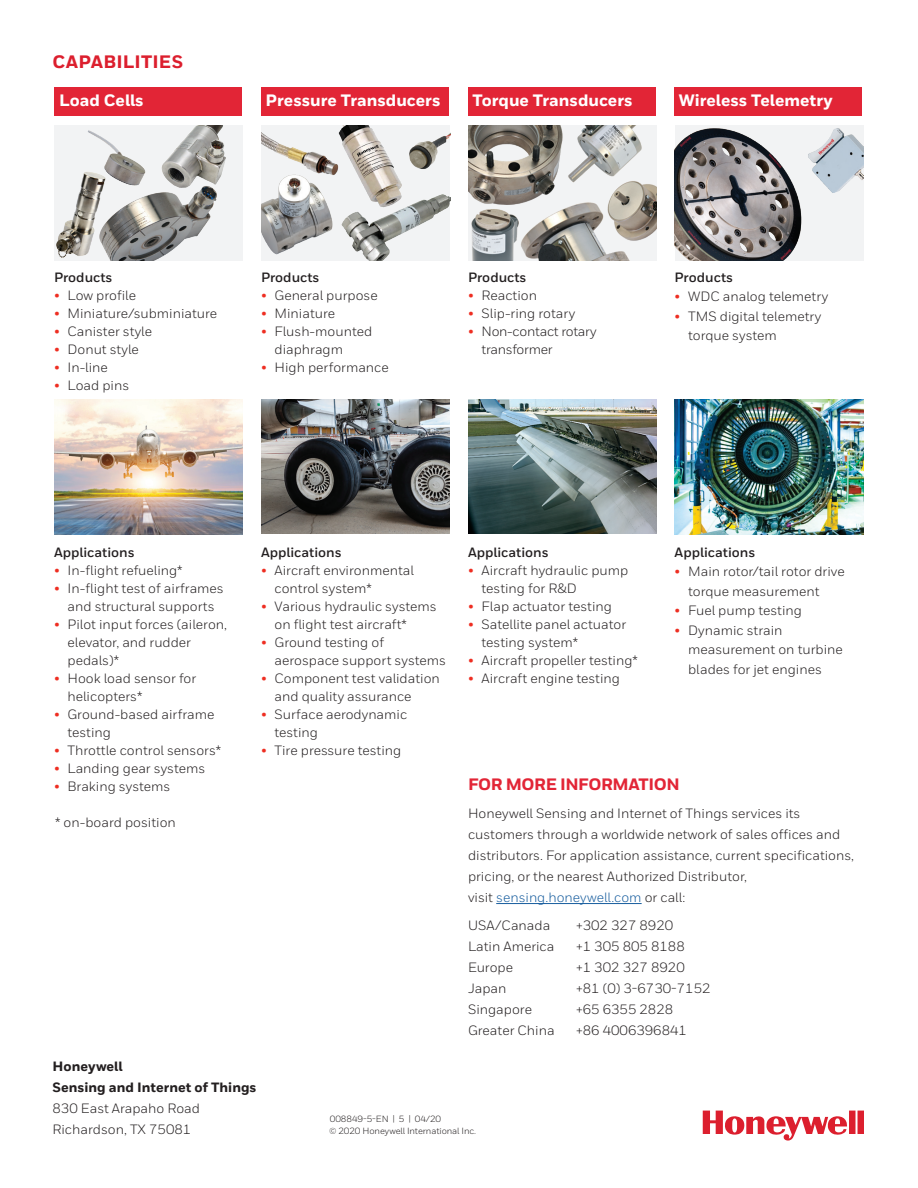
<style>
.page{position:relative;width:918px;height:1188px;background:#fff}
.page>*{position:absolute;margin:0;border:0;box-sizing:border-box;transform-origin:0 0}
.Title_2__14pt{font:800 18px "Honeywell Sans";letter-spacing:.015em;color:#dc1f2e}
.t1{font:800 16.5px "Honeywell Sans";color:#fff}
.t2{font:800 16.5px "Honeywell Sans";letter-spacing:-.025em;color:#e22536}
.Bullet_List_-_Red_Bu{font:13.5px/18px "Honeywell Sans";color:#231f20}
.Body_Copy{font:13.5px/21px "Honeywell Sans";color:#231f20}
.Bullet_List{font:13.5px/18px "Honeywell Sans";color:#231f20}
.Bullet_List-2{font:700 13.5px "Honeywell Sans";color:#231f20}
.t3{font:800 13.5px/21px "Honeywell Sans";color:#231f20}
.Bullet_List_-_Red_Bu-2{font:13.5px/18px "Honeywell Sans";letter-spacing:-.02em;color:#231f20}
._25_Back__Copyright{font:9px "Honeywell Sans";letter-spacing:-.01em;color:#231f20}
.s1{color:#ee2e22}
.s2{color:#175d9e}
</style>
<div class="page">
<img style="left:261px;top:126px;width:189px;height:135px">
<img style="left:261px;top:399px;width:189px;height:135px">
<img style="left:469px;top:126px;width:188px;height:135px">
<img style="left:468px;top:399px;width:189px;height:135px">
<img style="left:675px;top:126px;width:189px;height:135px">
<img style="left:675px;top:399px;width:189px;height:135px">
<svg style="left:703px;top:1111px;width:161px;height:30px"></svg>
<img style="left:54px;top:126px;width:189px;height:135px">
<img style="left:54px;top:399px;width:189px;height:135px">
<hr style="left:496px;top:903px;width:146px;height:1px;background:#175d9e">
<div style="left:55px;top:87px;width:187px;height:29px;background:#e22536"></div>
<div style="left:261px;top:87px;width:187px;height:29px;background:#e22536"></div>
<div style="left:468px;top:87px;width:187px;height:29px;background:#e22536"></div>
<div style="left:674px;top:88px;width:188px;height:28px;background:#e22536"></div>
<p class="Title_2__14pt" style="left:53px;top:50px;width:132px">CAPABILITIES</p>
<p class="t1" style="left:59px;top:90px;width:86px">Load Cells</p>
<p class="t1" style="left:266px;top:90px;width:176px">Pressure Transducers</p>
<p class="t1" style="left:473px;top:90px;width:162px">Torque Transducers</p>
<p class="t1" style="left:679px;top:91px;width:156px">Wireless Telemetry</p>
<p class="Bullet_List-2" style="left:54px;top:269px;width:60px">Products</p>
<p class="Bullet_List" style="left:54px;top:286px;width:84px"><span class="s1">•</span> Low profile</p>
<p class="Bullet_List" style="left:54px;top:304px;width:165px"><span class="s1">•</span> Miniature/subminiature</p>
<p class="Bullet_List" style="left:54px;top:322px;width:100px"><span class="s1">•</span> Canister style</p>
<p class="Bullet_List" style="left:54px;top:340px;width:86px"><span class="s1">•</span> Donut style</p>
<p class="Bullet_List" style="left:54px;top:358px;width:55px"><span class="s1">•</span> In-line</p>
<p class="Bullet_List" style="left:54px;top:376px;width:77px"><span class="s1">•</span> Load pins</p>
<p class="Bullet_List-2" style="left:261px;top:269px;width:60px">Products</p>
<p class="Bullet_List" style="left:261px;top:286px;width:118px"><span class="s1">•</span> General purpose</p>
<p class="Bullet_List" style="left:261px;top:304px;width:76px"><span class="s1">•</span> Miniature</p>
<p class="Bullet_List" style="left:275px;top:322px;width:99px;text-indent:-14px"><span class="s1">•</span> Flush-mounted diaphragm</p>
<p class="Bullet_List" style="left:261px;top:358px;width:129px"><span class="s1">•</span> High performance</p>
<p class="Bullet_List-2" style="left:468px;top:269px;width:60px">Products</p>
<p class="Bullet_List" style="left:468px;top:286px;width:71px"><span class="s1">•</span> Reaction</p>
<p class="Bullet_List_-_Red_Bu" style="left:468px;top:304px;width:109px"><span class="s1">•</span> Slip-ring rotary</p>
<p class="Bullet_List_-_Red_Bu-2" style="left:482px;top:322px;width:117px;text-indent:-14px"><span class="s1">•</span> Non-contact rotary transformer</p>
<p class="Bullet_List-2" style="left:675px;top:269px;width:60px">Products</p>
<p class="Bullet_List" style="left:675px;top:287px;width:155px"><span class="s1">•</span> WDC analog telemetry</p>
<p class="Bullet_List" style="left:688px;top:306px;width:135px;line-height:19.5px;text-indent:-14px"><span class="s1">•</span> TMS digital telemetry torque system</p>
<p class="Bullet_List-2" style="left:54px;top:544px;width:82px">Applications</p>
<p class="Bullet_List_-_Red_Bu" style="left:54px;top:561px;width:130px"><span class="s1">•</span> In-flight refueling*</p>
<p class="Bullet_List_-_Red_Bu" style="left:54px;top:579px;width:171px;text-align:center"><span class="s1">•</span> In-flight test of airframes and structural supports</p>
<p class="Bullet_List_-_Red_Bu" style="left:68px;top:615px;width:161px;text-indent:-14px"><span class="s1">•</span> Pilot input forces (aileron, elevator, and rudder pedals)*</p>
<p class="Bullet_List_-_Red_Bu" style="left:68px;top:669px;width:130px;text-indent:-14px"><span class="s1">•</span> Hook load sensor for helicopters*</p>
<p class="Bullet_List_-_Red_Bu" style="left:68px;top:705px;width:149px;text-indent:-14px"><span class="s1">•</span> Ground-based airframe testing</p>
<p class="Bullet_List_-_Red_Bu" style="left:54px;top:741px;width:169px"><span class="s1">•</span> Throttle control sensors*</p>
<p class="Bullet_List_-_Red_Bu" style="left:54px;top:759px;width:153px"><span class="s1">•</span> Landing gear systems</p>
<p class="Bullet_List_-_Red_Bu" style="left:54px;top:777px;width:118px"><span class="s1">•</span> Braking systems</p>
<p class="t2" style="left:468px;top:775px;width:213px">FOR MORE INFORMATION</p>
<p class="Body_Copy" style="left:468px;top:803px;width:388px">Honeywell Sensing and Internet of Things services its customers through a worldwide network of sales offices and distributors. For application assistance, current specifications, pricing, or the nearest Authorized Distributor,<br>visit <span class="s2">sensing.honeywell.com</span> or call:</p>
<p class="Body_Copy" style="left:468px;top:915px;width:84px">USA/Canada</p>
<p class="Body_Copy" style="left:576px;top:915px;width:99px">+302 327 8920</p>
<p class="Body_Copy" style="left:468px;top:936px;width:88px">Latin America</p>
<p class="Body_Copy" style="left:576px;top:936px;width:110px">+1 305 805 8188</p>
<p class="Body_Copy" style="left:468px;top:957px;width:47px">Europe</p>
<p class="Body_Copy" style="left:576px;top:957px;width:110px">+1 302 327 8920</p>
<p class="Body_Copy" style="left:468px;top:978px;width:40px">Japan</p>
<p class="Body_Copy" style="left:576px;top:978px;width:136px">+81 (0) 3-6730-7152</p>
<p class="Body_Copy" style="left:468px;top:999px;width:66px">Singapore</p>
<p class="Body_Copy" style="left:576px;top:999px;width:99px">+65 6355 2828</p>
<p class="Body_Copy" style="left:468px;top:1020px;width:88px">Greater China</p>
<p class="Body_Copy" style="left:576px;top:1020px;width:113px">+86 4006396841</p>
<p class="Bullet_List-2" style="left:261px;top:544px;width:82px">Applications</p>
<p class="Bullet_List_-_Red_Bu" style="left:275px;top:561px;width:141px;text-indent:-14px"><span class="s1">•</span> Aircraft environmental control system*</p>
<p class="Bullet_List_-_Red_Bu" style="left:275px;top:597px;width:164px;text-indent:-14px"><span class="s1">•</span> Various hydraulic systems on flight test aircraft*</p>
<p class="Bullet_List_-_Red_Bu" style="left:275px;top:633px;width:173px;text-indent:-14px"><span class="s1">•</span> Ground testing of aerospace support systems</p>
<p class="Bullet_List_-_Red_Bu" style="left:275px;top:669px;width:167px;text-indent:-14px"><span class="s1">•</span> Component test validation and quality assurance</p>
<p class="Bullet_List_-_Red_Bu" style="left:275px;top:705px;width:134px;text-indent:-14px"><span class="s1">•</span> Surface aerodynamic testing</p>
<p class="Bullet_List_-_Red_Bu" style="left:261px;top:741px;width:142px"><span class="s1">•</span> Tire pressure testing</p>
<p class="Bullet_List-2" style="left:468px;top:544px;width:82px">Applications</p>
<p class="Bullet_List_-_Red_Bu" style="left:482px;top:561px;width:148px;text-indent:-14px"><span class="s1">•</span> Aircraft hydraulic pump testing for R&amp;D</p>
<p class="Bullet_List_-_Red_Bu" style="left:468px;top:597px;width:145px"><span class="s1">•</span> Flap actuator testing</p>
<p class="Bullet_List_-_Red_Bu" style="left:482px;top:615px;width:146px;text-indent:-14px"><span class="s1">•</span> Satellite panel actuator testing system*</p>
<p class="Bullet_List_-_Red_Bu" style="left:468px;top:651px;width:171px"><span class="s1">•</span> Aircraft propeller testing*</p>
<p class="Bullet_List_-_Red_Bu" style="left:468px;top:669px;width:154px"><span class="s1">•</span> Aircraft engine testing</p>
<p class="Bullet_List-2" style="left:675px;top:544px;width:82px">Applications</p>
<p class="Bullet_List_-_Red_Bu" style="left:688px;top:562px;width:158px;line-height:19.5px;text-indent:-14px"><span class="s1">•</span> Main rotor/tail rotor drive torque measurement</p>
<p class="Bullet_List_-_Red_Bu" style="left:675px;top:602px;width:129px"><span class="s1">•</span> Fuel pump testing</p>
<p class="Bullet_List_-_Red_Bu" style="left:688px;top:620px;width:156px;line-height:19.5px;text-indent:-14px"><span class="s1">•</span> Dynamic strain measurement on turbine blades for jet engines</p>
<p class="Bullet_List_-_Red_Bu" style="left:55px;top:813px;width:122px">* on-board position</p>
<p class="t3" style="left:52px;top:1057px;width:205px">Honeywell<br>Sensing and Internet of Things</p>
<p class="Body_Copy" style="left:52px;top:1098px;width:149px">830 East Arapaho Road</p>
<p class="Body_Copy" style="left:52px;top:1119px;width:140px">Richardson, TX 75081</p>
<p class="_25_Back__Copyright" style="left:330px;top:1114px;width:113px">008849-5-EN | 5 | 04/20</p>
<p class="_25_Back__Copyright" style="left:329px;top:1126px;width:149px">© 2020 Honeywell International Inc.</p>
</div>
